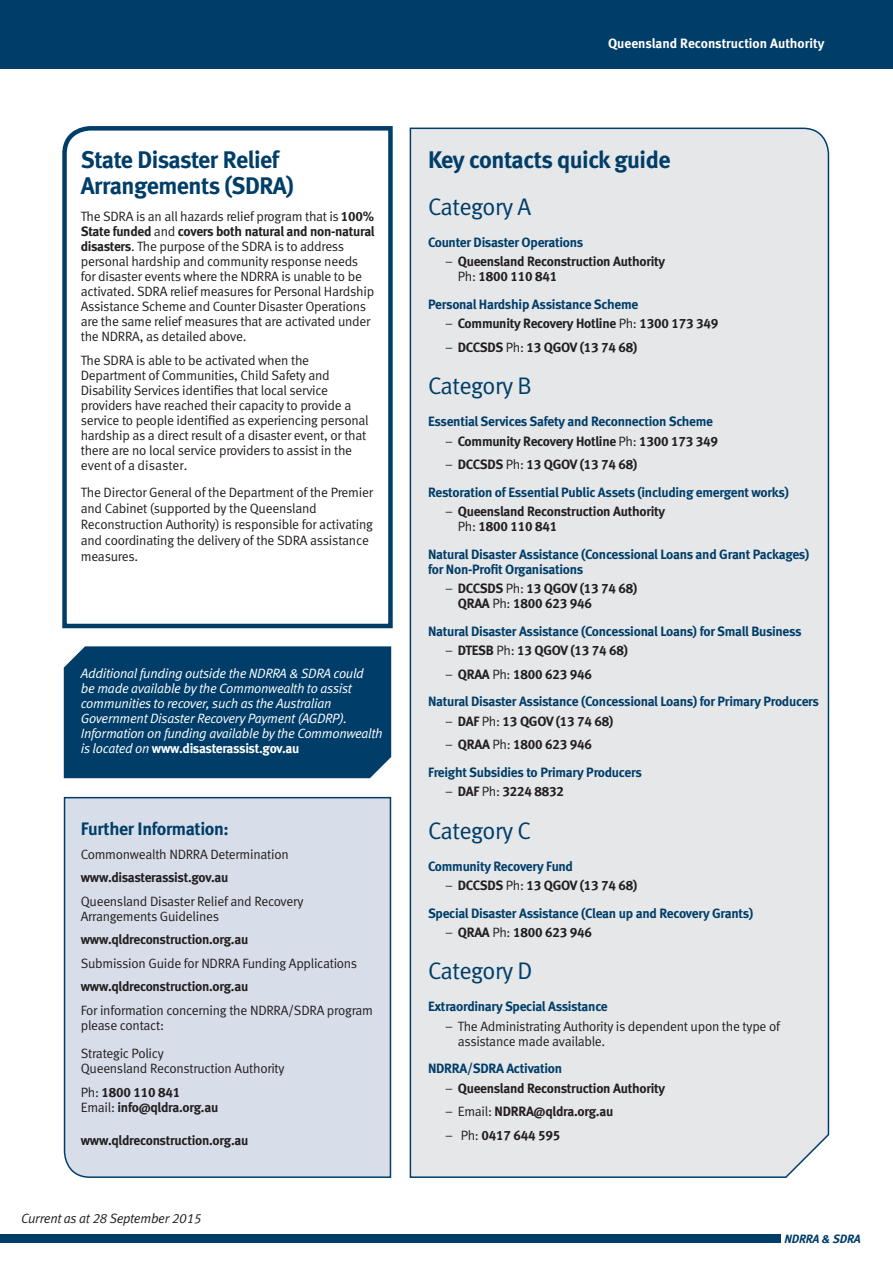
<style>
.page{position:relative;width:893px;height:1263px;background:#fff}
.page>*{position:absolute;margin:0;border:0;box-sizing:border-box;transform-origin:0 0}
.t1{font:24px/25.5px "Meta Bold LF";letter-spacing:-.02em;color:#003e69}
.t2{font:24px "Meta Normal LF";letter-spacing:-.025em;color:#003e69}
.t3{font:18px "Meta Bold LF";letter-spacing:-.02em;color:#003e69}
.t4{font:13.5px/15px "Meta Normal LF";letter-spacing:-.02em;color:#231f20}
.t5{font:13.5px/23.5px "Meta Bold LF";letter-spacing:-.02em;color:#231f20}
.t6{font:700 13.5px/15px "Meta";letter-spacing:-.02em;color:#003e69}
.t7{font:italic 13.5px/15px "Meta Normal LF";letter-spacing:-.02em;color:#fff}
.t8{font:13.5px "Meta Bold LF";letter-spacing:-.03em;color:#fff}
.t9{font:13.5px "Meta Bold LF";letter-spacing:-.005em;color:#fff}
.t10{font:italic 13.5px "Meta Normal LF";letter-spacing:-.02em;color:#231f20}
.t11{font:italic 12px "Meta Bold LF";letter-spacing:-.01em;color:#003e69}
.s1{font-family:"Meta Bold LF"}
.s2{font-family:"Meta Normal LF"}
.s3{font-family:"Meta Normal LF";font-style:italic}
</style>
<div class="page">
<div style="left:0;top:0;width:893px;height:69px;background:#003e69"></div>
<div style="left:0;top:1234px;width:780px;height:9px;background:#003e69"></div>
<div style="left:409px;top:127px;width:421px;height:1051px;background:#e6e7e9"></div>
<div style="left:63px;top:796px;width:329px;height:382px;background:#d8dee9"></div>
<div style="left:64px;top:646px;width:327px;height:132px;background:#003e69"></div>
<svg style="left:62px;top:126px;width:331px;height:503px"></svg>
<h1 class="t1" style="left:81px;top:146px;width:215px">State Disaster Relief<br>Arrangements (SDRA)</h1>
<p class="t4" style="left:81px;top:209px;width:295px">The SDRA is an all hazards relief program that is <span class="s1">100%</span></p>
<p class="t5" style="left:81px;top:220px;width:295px">State funded <span class="s2">and</span> covers both natural and non-natural</p>
<p class="t4" style="left:81px;top:239px;width:295px"><span class="s1">disasters</span>. The purpose of the SDRA is to address personal hardship and community response needs for disaster events where the NDRRA is unable to be activated. SDRA relief measures for Personal Hardship Assistance Scheme and Counter Disaster Operations are the same relief measures that are activated under the NDRRA, as detailed above.</p>
<p class="t4" style="left:81px;top:352px;width:289px">The SDRA is able to be activated when the Department of Communities, Child Safety and Disability Services identifies that local service providers have reached their capacity to provide a service to people identified as experiencing personal hardship as a direct result of a disaster event, or that there are no local service providers to assist in the event of a disaster.</p>
<p class="t4" style="left:81px;top:484px;width:294px;line-height:16.2px">The Director General of the Department of the Premier and Cabinet (supported by the Queensland Reconstruction Authority) is responsible for activating and coordinating the delivery of the SDRA assistance measures.</p>
<p class="t7" style="left:81px;top:666px;width:303px">Additional funding outside the NDRRA &amp; SDRA could<br>be made available by the Commonwealth to assist communities to recover, such as the Australian Government Disaster Recovery Payment (AGDRP).<br>Information on funding available by the Commonwealth</p>
<p class="t8" style="left:81px;top:740px;width:220px"><span class="s3">is located on</span> www.disasterassist.gov.au</p>
<h2 class="t3" style="left:81px;top:818px;width:150px">Further Information:</h2>
<p class="t4" style="left:81px;top:846px;width:209px">Commonwealth NDRRA Determination</p>
<p class="t5" style="left:81px;top:865px;width:149px">www.disasterassist.gov.au</p>
<p class="t4" style="left:81px;top:893px;width:224px">Queensland Disaster Relief and Recovery<br>Arrangements Guidelines</p>
<p class="t5" style="left:81px;top:927px;width:169px">www.qldreconstruction.org.au</p>
<p class="t4" style="left:81px;top:955px;width:278px">Submission Guide for NDRRA Funding Applications</p>
<p class="t5" style="left:81px;top:974px;width:169px">www.qldreconstruction.org.au</p>
<p class="t4" style="left:81px;top:1002px;width:294px">For information concerning the NDRRA/SDRA program please contact:</p>
<p class="t4" style="left:81px;top:1046px;width:205px">Strategic Policy<br>Queensland Reconstruction Authority</p>
<p class="t5" style="left:81px;top:1084px;width:139px;line-height:15px"><span class="s2">Ph:</span> 1800 110 841<br><span class="s2">Email:</span> info@qldra.org.au</p>
<p class="t5" style="left:81px;top:1128px;width:169px">www.qldreconstruction.org.au</p>
<p class="t10" style="left:21px;top:1210px;width:181px">Current as at 28 September 2015</p>
<p class="t9" style="left:608px;top:35px;width:218px">Queensland Reconstruction Authority</p>
<h1 class="t1" style="left:428px;top:146px;width:244px">Key contacts quick guide</h1>
<h1 class="t2" style="left:428px;top:193px;width:105px">Category A</h1>
<p class="t6" style="left:428px;top:234px;width:157px">Counter Disaster Operations</p>
<p class="t5" style="left:458px;top:254px;width:209px;line-height:15px;text-indent:-13px"><span class="s2">−</span> Queensland Reconstruction Authority<br><span class="s2">Ph:</span> 1800 110 841</p>
<p class="t6" style="left:428px;top:296px;width:212px">Personal Hardship Assistance Scheme</p>
<p class="t5" style="left:445px;top:311px;width:275px"><span class="s2">−</span> Community Recovery Hotline <span class="s2">Ph:</span> 1300 173 349 <span class="s2">−</span> DCCSDS <span class="s2">Ph:</span> 13 QGOV (13 74 68)</p>
<h1 class="t2" style="left:428px;top:372px;width:105px">Category B</h1>
<p class="t6" style="left:428px;top:414px;width:287px">Essential Services Safety and Reconnection Scheme</p>
<p class="t5" style="left:445px;top:429px;width:275px"><span class="s2">−</span> Community Recovery Hotline <span class="s2">Ph:</span> 1300 173 349 <span class="s2">−</span> DCCSDS <span class="s2">Ph:</span> 13 QGOV (13 74 68)</p>
<p class="t6" style="left:428px;top:484px;width:362px">Restoration of Essential Public Assets (including emergent works)</p>
<p class="t5" style="left:458px;top:503px;width:209px;line-height:15px;text-indent:-13px"><span class="s2">−</span> Queensland Reconstruction Authority<br><span class="s2">Ph:</span> 1800 110 841</p>
<p class="t6" style="left:428px;top:546px;width:383px">Natural Disaster Assistance (Concessional Loans and Grant Packages) for Non-Profit Organisations</p>
<p class="t5" style="left:458px;top:580px;width:181px;line-height:15px;text-indent:-13px"><span class="s2">−</span> DCCSDS <span class="s2">Ph:</span> 13 QGOV (13 74 68)<br>QRAA <span class="s2">Ph:</span> 1800 623 946</p>
<p class="t6" style="left:428px;top:623px;width:375px">Natural Disaster Assistance (Concessional Loans) for Small Business</p>
<p class="t5" style="left:445px;top:638px;width:184px"><span class="s2">−</span> DTESB <span class="s2">Ph:</span> 13 QGOV (13 74 68) <span class="s2">−</span> QRAA <span class="s2">Ph:</span> 1800 623 946</p>
<p class="t6" style="left:428px;top:694px;width:392px">Natural Disaster Assistance (Concessional Loans) for Primary Producers</p>
<p class="t5" style="left:445px;top:709px;width:170px"><span class="s2">−</span> DAF <span class="s2">Ph:</span> 13 QGOV (13 74 68) <span class="s2">−</span> QRAA <span class="s2">Ph:</span> 1800 623 946</p>
<p class="t6" style="left:428px;top:764px;width:215px">Freight Subsidies to Primary Producers</p>
<p class="t5" style="left:445px;top:779px;width:120px"><span class="s2">−</span> DAF <span class="s2">Ph:</span> 3224 8832</p>
<h1 class="t2" style="left:428px;top:816px;width:105px">Category C</h1>
<p class="t6" style="left:428px;top:858px;width:146px">Community Recovery Fund</p>
<p class="t5" style="left:445px;top:873px;width:194px"><span class="s2">−</span> DCCSDS <span class="s2">Ph:</span> 13 QGOV (13 74 68)</p>
<p class="t6" style="left:428px;top:905px;width:327px">Special Disaster Assistance (Clean up and Recovery Grants)</p>
<p class="t5" style="left:445px;top:920px;width:148px"><span class="s2">−</span> QRAA <span class="s2">Ph:</span> 1800 623 946</p>
<h1 class="t2" style="left:428px;top:957px;width:106px">Category D</h1>
<p class="t6" style="left:428px;top:999px;width:181px">Extraordinary Special Assistance</p>
<p class="t4" style="left:458px;top:1018px;width:324px;text-indent:-13px">− The Administrating Authority is dependent upon the type of assistance made available.</p>
<p class="t6" style="left:428px;top:1061px;width:136px">NDRRA/SDRA Activation</p>
<p class="t5" style="left:445px;top:1076px;width:222px"><span class="s2">−</span> Queensland Reconstruction Authority <span class="s2">− Email:</span> NDRRA@qldra.org.au<br><span class="s2">− Ph:</span> 0417 644 595</p>
<p class="t11" style="left:784px;top:1231px;width:78px">NDRRA &amp; SDRA</p>
</div>
